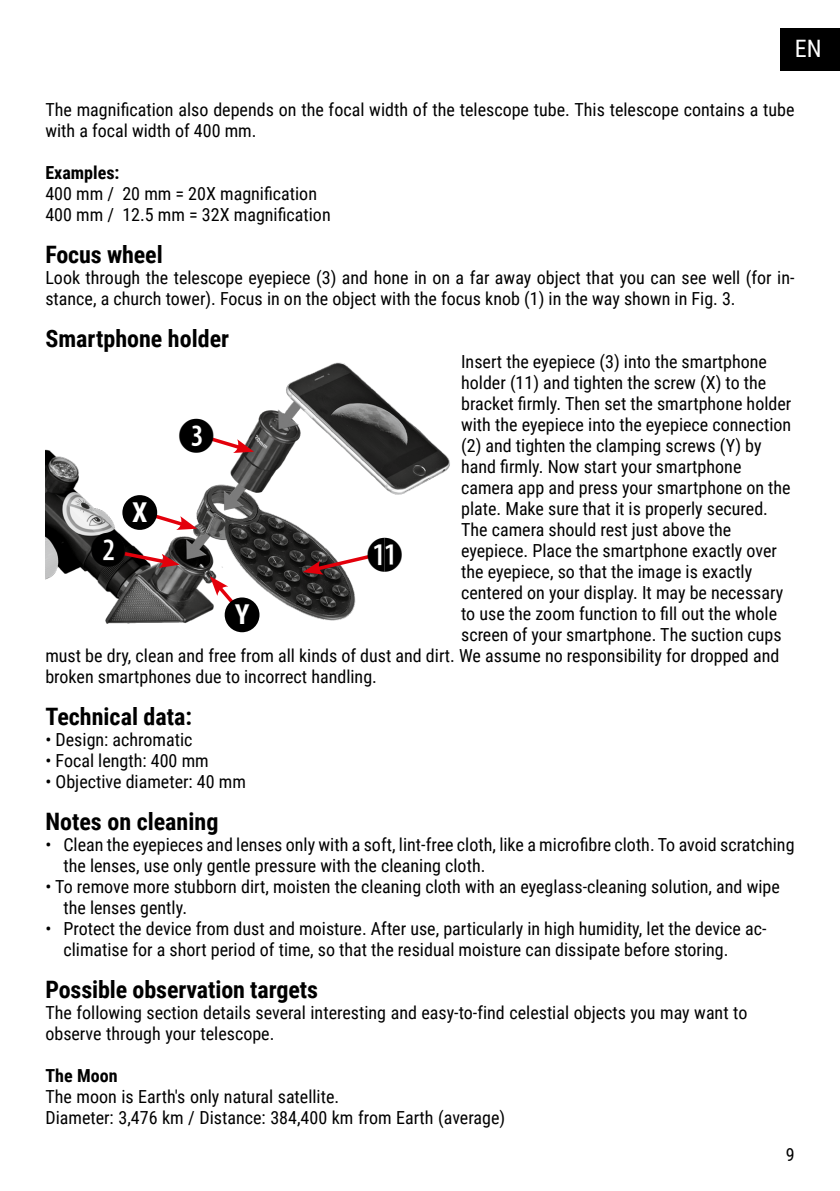
<style>
.page{position:relative;width:840px;height:1191px;background:#fff}
.page>*{position:absolute;margin:0;border:0;box-sizing:border-box;transform-origin:0 0}
.t1{font:700 27.4px "Roboto Condensed";color:#fff}
.t2{font:700 24px "Roboto Condensed";color:#000}
.t3{font:24px "Roboto Condensed";color:#fff}
.t4{font:18px/21px "Roboto Condensed";color:#000}
.t5{font:700 18px "Roboto Condensed";color:#000}
</style>
<div class="page">
<div style="left:780px;top:28px;width:59px;height:43px;background:#000"></div>
<img style="left:45px;top:362px;width:405px;height:271px">
<div style="left:124px;top:496px;width:32px;height:32px;background:#000;border-radius:50%"></div>
<div style="left:122px;top:495px;width:35px;height:35px;border:3px solid #000;border-radius:50%"></div>
<svg style="left:210px;top:576px;width:41px;height:47px"></svg>
<div style="left:226px;top:599px;width:32px;height:32px;background:#000;border-radius:50%"></div>
<div style="left:224px;top:597px;width:35px;height:35px;border:3px solid #000;border-radius:50%"></div>
<svg style="left:91px;top:504px;width:106px;height:64px"></svg>
<svg style="left:179px;top:418px;width:75px;height:35px"></svg>
<svg style="left:302px;top:536px;width:99px;height:38px"></svg>
<h2 class="t3" style="left:794px;top:31px;width:28px">EN</h2>
<p class="t4" style="left:45px;top:98px;width:750px">The magnification also depends on the focal width of the telescope tube. This telescope contains a tube with a focal width of 400 mm.</p>
<p class="t5" style="left:45px;top:160px;width:75px">Examples:</p>
<p class="t4" style="left:45px;top:182px;width:287px">400 mm / 20 mm = 20X magnification<br>400 mm / 12.5 mm = 32X magnification</p>
<h2 class="t2" style="left:45px;top:237px;width:119px">Focus wheel</h2>
<p class="t4" style="left:45px;top:266px;width:750px">Look through the telescope eyepiece (3) and hone in on a far away object that you can see well (for in&shy;stance, a church tower). Focus in on the object with the focus knob (1) in the way shown in Fig. 3.</p>
<h2 class="t2" style="left:45px;top:321px;width:185px">Smartphone holder</h2>
<p class="t4" style="left:461px;top:350px;width:307px">Insert the eyepiece (3) into the smartphone</p>
<p class="t4" style="left:461px;top:371px;width:306px">holder (11) and tighten the screw (X) to the</p>
<p class="t4" style="left:461px;top:392px;width:331px">bracket firmly. Then set the smartphone holder</p>
<p class="t4" style="left:461px;top:413px;width:331px">with the eyepiece into the eyepiece connection</p>
<p class="t4" style="left:461px;top:434px;width:302px">(2) and tighten the clamping screws (Y) by</p>
<p class="t4" style="left:461px;top:455px;width:281px">hand firmly. Now start your smartphone</p>
<p class="t4" style="left:461px;top:476px;width:331px">camera app and press your smartphone on the</p>
<p class="t4" style="left:461px;top:497px;width:308px">plate. Make sure that it is properly secured.</p>
<p class="t4" style="left:461px;top:518px;width:271px">The camera should rest just above the</p>
<p class="t4" style="left:461px;top:539px;width:317px">eyepiece. Place the smartphone exactly over</p>
<p class="t4" style="left:461px;top:560px;width:292px">the eyepiece, so that the image is exactly</p>
<p class="t4" style="left:461px;top:581px;width:323px">centered on your display. It may be necessary</p>
<p class="t4" style="left:461px;top:602px;width:317px">to use the zoom function to fill out the whole</p>
<p class="t4" style="left:461px;top:623px;width:322px">screen of your smartphone. The suction cups</p>
<p class="t4" style="left:45px;top:644px;width:735px">must be dry, clean and free from all kinds of dust and dirt. We assume no responsibility for dropped and</p>
<p class="t4" style="left:45px;top:665px;width:333px">broken smartphones due to incorrect handling.</p>
<h2 class="t2" style="left:45px;top:699px;width:148px">Technical data:</h2>
<p class="t4" style="left:45px;top:728px;width:148px">• Design: achromatic</p>
<p class="t4" style="left:45px;top:749px;width:165px">• Focal length: 400 mm</p>
<p class="t4" style="left:45px;top:770px;width:202px">• Objective diameter: 40 mm</p>
<h2 class="t2" style="left:45px;top:804px;width:174px">Notes on cleaning</h2>
<p class="t4" style="left:63px;top:833px;width:732px;text-indent:-18px">• Clean the eyepieces and lenses only with a soft, lint-free cloth, like a microfibre cloth. To avoid scratching the lenses, use only gentle pressure with the cleaning cloth.</p>
<p class="t4" style="left:63px;top:875px;width:717px;text-indent:-18px">• To remove more stubborn dirt, moisten the cleaning cloth with an eyeglass-cleaning solution, and wipe the lenses gently.</p>
<p class="t4" style="left:63px;top:917px;width:704px;text-indent:-18px">• Protect the device from dust and moisture. After use, particularly in high humidity, let the device ac&shy;climatise for a short period of time, so that the residual moisture can dissipate before storing.</p>
<h2 class="t2" style="left:45px;top:972px;width:274px">Possible observation targets</h2>
<p class="t4" style="left:45px;top:1001px;width:703px">The following section details several interesting and easy-to-find celestial objects you may want to observe through your telescope.</p>
<p class="t5" style="left:45px;top:1063px;width:74px">The Moon</p>
<p class="t4" style="left:45px;top:1085px;width:461px">The moon is Earth's only natural satellite.<br>Diameter: 3,476 km / Distance: 384,400 km from Earth (average)</p>
<h1 class="t1" style="left:132px;top:493px;width:17px">X</h1>
<h1 class="t1" style="left:235px;top:595px;width:16px">Y</h1>
<p class="t4" style="left:785px;top:1143px;width:10px">9</p>
</div>
